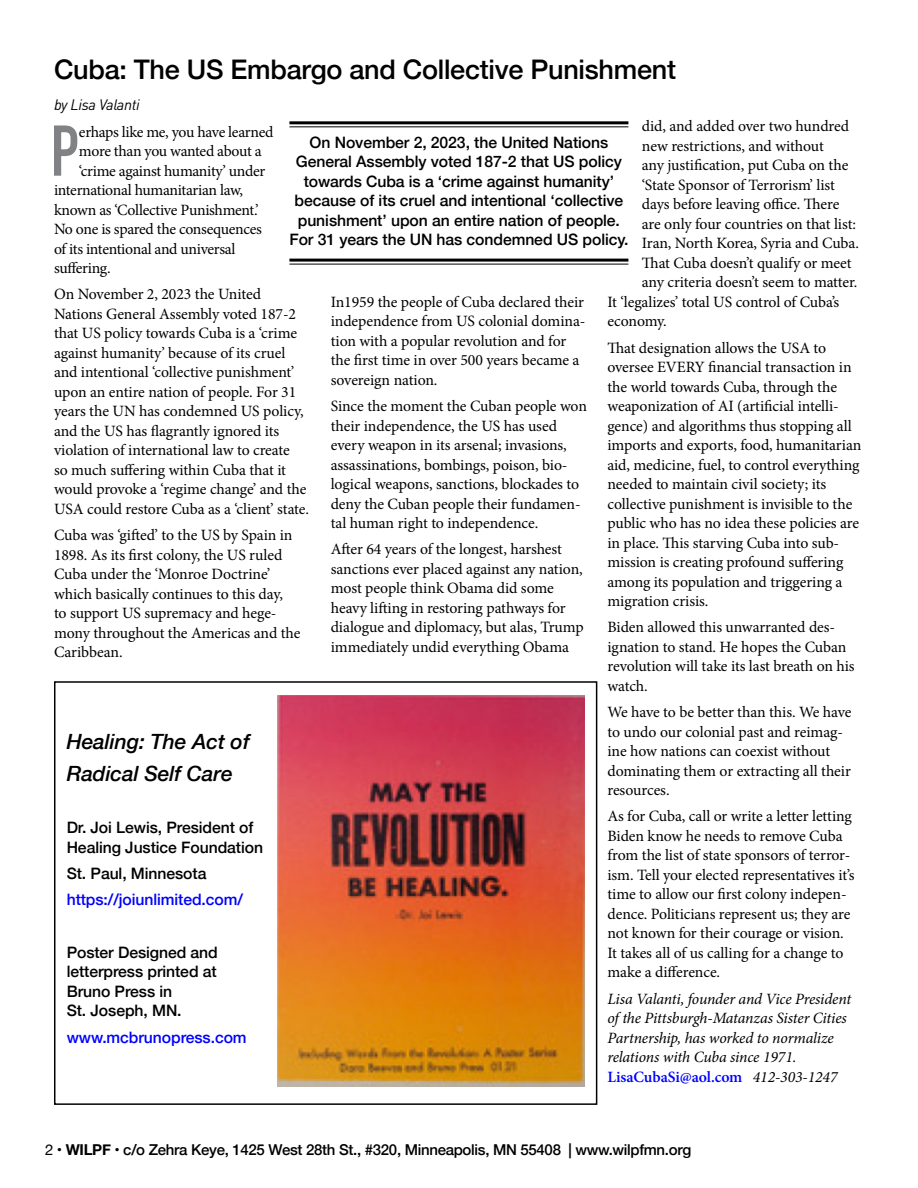
<style>
.page{position:relative;width:918px;height:1188px;background:#fff}
.page>*{position:absolute;margin:0;border:0;box-sizing:border-box;transform-origin:0 0}
.t1{font:700 70.5px "DIN Condensed";color:#808285}
.t2{font:500 27px "Helvetica Neue";letter-spacing:-.01em;color:#000}
.t3{font:italic 500 21px/31.5px "Helvetica Neue";letter-spacing:-.005em;color:#000}
.t4{font:15.75px/19.5px "Minion Pro";letter-spacing:-.01em;color:#000}
.t5{font:500 15.75px/19.5px "Helvetica Neue";letter-spacing:-.005em;color:#000}
.t6{font:italic 15.75px/19.5px "Minion Pro";letter-spacing:-.015em;color:#000}
.t7{font:500 15.75px "Helvetica Neue";letter-spacing:-.005em;color:#00f}
.t8{font:15.75px "Minion Pro";letter-spacing:-.03em;color:#000}
.t9{font:500 15px "Helvetica Neue";letter-spacing:-.02em;color:#000}
.t10{font:italic 15px "DINOT";letter-spacing:-.02em;color:#000}
.s1{font-weight:600;font-style:normal;color:#00f}
.s2{font-weight:400}
.s3{font-weight:700}
</style>
<div class="page">
<hr style="left:289px;top:121px;width:339px;height:3px;background:#000">
<hr style="left:289px;top:126px;width:339px;height:1px;background:#000">
<hr style="left:289px;top:259px;width:339px;height:3px;background:#000">
<hr style="left:289px;top:264px;width:339px;height:1px;background:#000">
<div style="left:54px;top:681px;width:543px;height:424px;border:2px solid #000"></div>
<img style="left:278px;top:696px;width:307px;height:390px">
<h2 class="t2" style="left:54px;top:48px;width:624px">Cuba: The US Embargo and Collective Punishment</h2>
<p class="t10" style="left:54px;top:95px;width:87px">by Lisa Valanti</p>
<h1 class="t1" style="left:51px;top:104px;width:30px">P</h1>
<p class="t4" style="left:79px;top:122px;width:196px">erhaps like me, you have learned</p>
<p class="t4" style="left:642px;top:117px;width:209px">did, and added over two hundred</p>
<p class="t4" style="left:642px;top:136px;width:183px">new restrictions, and without</p>
<p class="t4" style="left:642px;top:156px;width:208px">any justification, put Cuba on the</p>
<p class="t4" style="left:642px;top:175px;width:195px">‘State Sponsor of Terrorism’ list</p>
<p class="t4" style="left:642px;top:195px;width:199px">days before leaving office. There</p>
<p class="t4" style="left:642px;top:214px;width:216px">are only four countries on that list:</p>
<p class="t4" style="left:642px;top:234px;width:219px">Iran, North Korea, Syria and Cuba.</p>
<p class="t4" style="left:642px;top:253px;width:211px">That Cuba doesn’t qualify or meet</p>
<p class="t4" style="left:642px;top:273px;width:217px">any criteria doesn’t seem to matter.</p>
<p class="t4" style="left:607px;top:292px;width:233px">It ‘legalizes’ total US control of Cuba’s</p>
<p class="t4" style="left:607px;top:312px;width:61px">economy.</p>
<p class="t4" style="left:607px;top:338px;width:255px">That designation allows the USA to oversee EVERY financial transaction in the world towards Cuba, through the weaponization of AI (artificial intelli&shy;gence) and algorithms thus stopping all imports and exports, food, humanitarian aid, medicine, fuel, to control everything needed to maintain civil society; its collective punishment is invisible to the public who has no idea these policies are in place. This starving Cuba into sub&shy;mission is creating profound suffering among its population and triggering a migration crisis.</p>
<p class="t4" style="left:607px;top:618px;width:249px">Biden allowed this unwarranted des&shy;ignation to stand. He hopes the Cuban revolution will take its last breath on his watch.</p>
<p class="t4" style="left:607px;top:702px;width:246px">We have to be better than this. We have to undo our colonial past and reimag&shy;ine how nations can coexist without dominating them or extracting all their resources.</p>
<p class="t4" style="left:607px;top:807px;width:248px">As for Cuba, call or write a letter letting Biden know he needs to remove Cuba from the list of state sponsors of terror&shy;ism. Tell your elected representatives it’s time to allow our first colony indepen&shy;dence. Politicians represent us; they are not known for their courage or vision.<br>It takes all of us calling for a change to make a difference.</p>
<p class="t6" style="left:607px;top:989px;width:245px">Lisa Valanti, founder and Vice President of the Pittsburgh-Matanzas Sister Cities Partnership, has worked to normalize relations with Cuba since 1971.<br><span class="s1">LisaCubaSi@aol.com</span> 412-303-1247</p>
<p class="t5" style="left:289px;top:131px;width:341px;text-align:center">On November 2, 2023, the United Nations General Assembly voted 187-2 that US policy towards Cuba is a ‘crime against humanity’ because of its cruel and intentional ‘collective punishment’ upon an entire nation of people.<br>For 31 years the UN has condemned US policy.</p>
<p class="t8" style="left:79px;top:141px;width:184px">more than you wanted about a</p>
<p class="t4" style="left:79px;top:161px;width:188px">‘crime against humanity’ under</p>
<p class="t4" style="left:54px;top:180px;width:191px">international humanitarian law,</p>
<p class="t4" style="left:54px;top:200px;width:206px">known as ‘Collective Punishment.’</p>
<p class="t4" style="left:54px;top:219px;width:209px">No one is spared the consequences</p>
<p class="t4" style="left:54px;top:239px;width:183px">of its intentional and universal</p>
<p class="t4" style="left:54px;top:258px;width:58px">suffering.</p>
<p class="t4" style="left:54px;top:285px;width:256px">On November 2, 2023 the United Nations General Assembly voted 187-2 that US policy towards Cuba is a ‘crime against humanity’ because of its cruel and intentional ‘collective punishment’ upon an entire nation of people. For 31 years the UN has condemned US policy, and the US has flagrantly ignored its violation of international law to create<br>so much suffering within Cuba that it would provoke a ‘regime change’ and the USA could restore Cuba as a ‘client’ state.</p>
<p class="t4" style="left:54px;top:525px;width:248px">Cuba was ‘gifted’ to the US by Spain in<br>1898. As its first colony, the US ruled<br>Cuba under the ‘Monroe Doctrine’ which basically continues to this day,<br>to support US supremacy and hege&shy;mony throughout the Americas and the<br>Caribbean.</p>
<p class="t4" style="left:331px;top:292px;width:256px">In1959 the people of Cuba declared their independence from US colonial domina&shy;tion with a popular revolution and for the first time in over 500 years became a sovereign nation.</p>
<p class="t4" style="left:331px;top:396px;width:258px">Since the moment the Cuban people won their independence, the US has used every weapon in its arsenal; invasions, assassinations, bombings, poison, bio&shy;logical weapons, sanctions, blockades to deny the Cuban people their fundamen&shy;tal human right to independence.</p>
<p class="t4" style="left:331px;top:540px;width:254px">After 64 years of the longest, harshest sanctions ever placed against any nation, most people think Obama did some heavy lifting in restoring pathways for dialogue and diplomacy, but alas, Trump immediately undid everything Obama</p>
<h3 class="t3" style="left:67px;top:725px;width:184px">Healing: The Act of<br>Radical Self Care</h3>
<p class="t5" style="left:67px;top:817px;width:198px">Dr. Joi Lewis, President of<br>Healing Justice Foundation</p>
<p class="t5" style="left:67px;top:862px;width:141px">St. Paul, Minnesota</p>
<p class="t7" style="left:67px;top:887px;width:178px">https://joiunlimited.com/</p>
<p class="t5" style="left:67px;top:941px;width:153px">Poster Designed and letterpress printed at<br>Bruno Press in<br>St. Joseph, MN.</p>
<p class="t7" style="left:67px;top:1024px;width:181px">www.mcbrunopress.com</p>
<p class="t9" style="left:45px;top:1137px;width:648px"><span class="s2">2 •</span> <span class="s3">WILPF</span> <span class="s2">•</span> c/o Zehra Keye, 1425 West 28th St., #320, Minneapolis, MN 55408 | www.wilpfmn.org</p>
</div>
